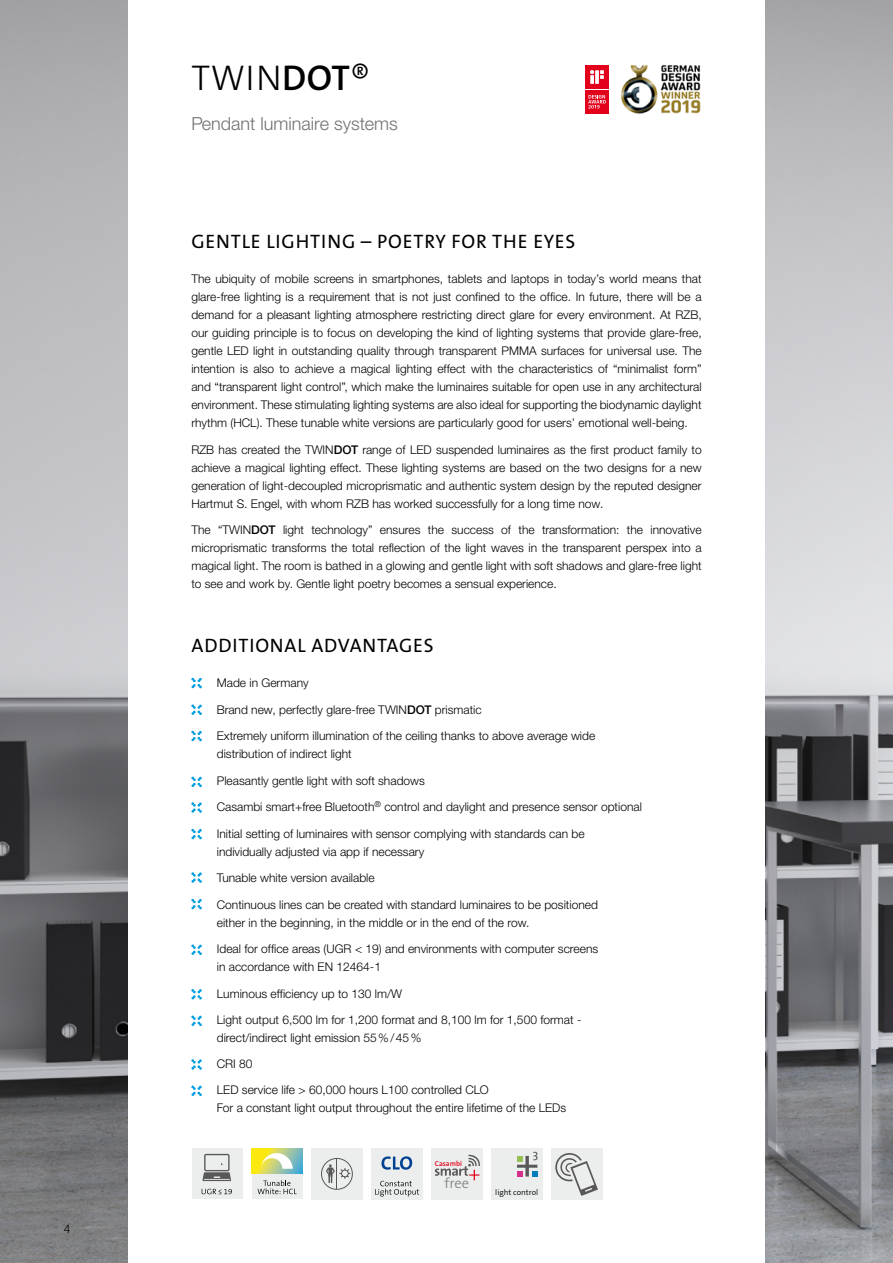
<style>
.page{position:relative;width:893px;height:1263px;background:#fff}
.page>*{position:absolute;margin:0;border:0;box-sizing:border-box;transform-origin:0 0}
.t1{font:300 36px "The Sans B W3";color:#000}
.t2{font:19.5px "The Sans B W5 Plain";letter-spacing:.045em;color:#000}
.t3{font:300 18px "Helvetica Neue LTW1 G";color:#707172}
.t4{font:300 14.55px "The Sans B W4";color:#87888a}
.t5{font:300 12px/18px "Helvetica Neue LTW1 G";color:#000}
.t6{font:300 7.95px "The Sans B W4";color:#000}
.t7{font:600 7.2px "The Sans B W6";color:#e2001a}
.s1{font-family:"The Sans B W6";font-weight:600}
.s2{font-weight:500}
</style>
<div class="page">
<img style="left:765px;top:0;width:128px;height:1263px">
<img style="left:0;top:0;width:128px;height:1263px">
<div style="left:491px;top:1148px;width:51px;height:51px;background:#eceded"></div>
<svg style="left:517px;top:1152px;width:21px;height:24px"></svg>
<div style="left:551px;top:1148px;width:51px;height:51px;background:#eceded"></div>
<svg style="left:555px;top:1153px;width:43px;height:43px"></svg>
<div style="left:252px;top:1148px;width:50px;height:51px;background:#eceded"></div>
<svg style="left:258px;top:1180px;width:39px;height:14px"></svg>
<svg style="left:252px;top:1148px;width:50px;height:25px"></svg>
<svg style="left:261px;top:1153px;width:32px;height:16px"></svg>
<div style="left:192px;top:1148px;width:51px;height:51px;background:#eceded"></div>
<svg style="left:202px;top:1189px;width:30px;height:5px"></svg>
<svg style="left:203px;top:1154px;width:28px;height:27px"></svg>
<div style="left:431px;top:1148px;width:51px;height:51px;background:#eceded"></div>
<svg style="left:435px;top:1154px;width:45px;height:26px"></svg>
<div style="left:371px;top:1148px;width:52px;height:51px;background:#eceded"></div>
<svg style="left:375px;top:1181px;width:44px;height:15px"></svg>
<svg style="left:381px;top:1156px;width:31px;height:14px"></svg>
<div style="left:311px;top:1148px;width:52px;height:51px;background:#eceded"></div>
<svg style="left:321px;top:1158px;width:32px;height:32px"></svg>
<hr style="left:337px;top:1158px;width:1px;height:31px;background:#58585a">
<svg style="left:191px;top:678px;width:11px;height:10px"></svg>
<svg style="left:191px;top:704px;width:11px;height:11px"></svg>
<svg style="left:191px;top:731px;width:11px;height:10px"></svg>
<svg style="left:191px;top:776px;width:11px;height:11px"></svg>
<svg style="left:191px;top:802px;width:11px;height:11px"></svg>
<svg style="left:191px;top:829px;width:11px;height:10px"></svg>
<svg style="left:191px;top:872px;width:11px;height:11px"></svg>
<svg style="left:191px;top:899px;width:11px;height:10px"></svg>
<svg style="left:191px;top:944px;width:11px;height:11px"></svg>
<svg style="left:191px;top:989px;width:11px;height:11px"></svg>
<svg style="left:191px;top:1015px;width:11px;height:11px"></svg>
<svg style="left:191px;top:1059px;width:11px;height:11px"></svg>
<svg style="left:191px;top:1085px;width:11px;height:11px"></svg>
<img style="left:620px;top:65px;width:81px;height:49px">
<svg style="left:584px;top:64px;width:26px;height:51px"></svg>
<div style="left:585px;top:90px;width:24px;height:23px;background:#e2001a"></div>
<div style="left:585px;top:65px;width:24px;height:24px;background:#e2001a"></div>
<svg style="left:595px;top:70px;width:4px;height:14px"></svg>
<svg style="left:600px;top:70px;width:4px;height:9px"></svg>
<svg style="left:590px;top:70px;width:4px;height:14px"></svg>
<svg style="left:588px;top:95px;width:18px;height:14px"></svg>
<p class="t5" style="left:64px;top:1220px;width:8px">4</p>
<h1 class="t1" style="left:192px;top:55px;width:180px">TWIN<span class="s1">DOT</span>®</h1>
<h3 class="t3" style="left:191px;top:113px;width:208px">Pendant luminaire systems</h3>
<h2 class="t2" style="left:191px;top:229px;width:385px">GENTLE LIGHTING – POETRY FOR THE EYES</h2>
<p class="t5" style="left:191px;top:270px;width:512px;text-align:justify">The ubiquity of mobile screens in smartphones, tablets and laptops in today’s world means that glare-free lighting is a requirement that is not just confined to the office. In future, there will be a demand for a pleasant lighting atmosphere restricting direct glare for every environment. At RZB, our guiding principle is to focus on developing the kind of lighting systems that provide glare-free, gentle LED light in outstanding quality through transparent PMMA surfaces for universal use. The intention is also to achieve a magical lighting effect with the characteristics of “minimalist form” and “transparent light control”, which make the luminaires suitable for open use in any architectural environment. These stimulating lighting systems are also ideal for supporting the biodynamic daylight rhythm (HCL). These tunable white versions are particularly good for users’ emotional well-being.</p>
<p class="t5" style="left:191px;top:440px;width:512px;text-align:justify">RZB has created the TWIN<span class="s2">DOT</span> range of LED suspended luminaires as the first product family to achieve a magical lighting effect. These lighting systems are based on the two designs for a new generation of light-decoupled microprismatic and authentic system design by the reputed designer Hartmut S. Engel, with whom RZB has worked successfully for a long time now.</p>
<p class="t5" style="left:191px;top:521px;width:512px;text-align:justify">The “TWIN<span class="s2">DOT</span> light technology” ensures the success of the transformation: the innovative microprismatic transforms the total reflection of the light waves in the transparent perspex into a magical light. The room is bathed in a glowing and gentle light with soft shadows and glare-free light to see and work by. Gentle light poetry becomes a sensual experience.</p>
<h2 class="t2" style="left:191px;top:633px;width:244px">ADDITIONAL ADVANTAGES</h2>
<p class="t5" style="left:217px;top:674px;width:93px">Made in Germany</p>
<p class="t5" style="left:217px;top:700px;width:266px">Brand new, perfectly glare-free TWIN<span class="s2">DOT</span> prismatic</p>
<p class="t5" style="left:217px;top:727px;width:380px">Extremely uniform illumination of the ceiling thanks to above average wide distribution of indirect light</p>
<p class="t5" style="left:217px;top:771px;width:210px">Pleasantly gentle light with soft shadows</p>
<p class="t5" style="left:217px;top:798px;width:427px">Casambi smart+free Bluetooth<sup>®</sup> control and daylight and presence sensor optional</p>
<p class="t5" style="left:217px;top:824px;width:369px">Initial setting of luminaires with sensor complying with standards can be individually adjusted via app if necessary</p>
<p class="t5" style="left:217px;top:869px;width:159px">Tunable white version available</p>
<p class="t5" style="left:217px;top:895px;width:383px">Continuous lines can be created with standard luminaires to be positioned either in the beginning, in the middle or in the end of the row.</p>
<p class="t5" style="left:217px;top:940px;width:383px">Ideal for office areas (UGR &lt; 19) and environments with computer screens in accordance with EN 12464-1</p>
<p class="t5" style="left:217px;top:984px;width:187px">Luminous efficiency up to 130 lm/W</p>
<p class="t5" style="left:217px;top:1011px;width:366px">Light output 6,500 lm for 1,200 format and 8,100 lm for 1,500 format - direct/indirect light emission 55%/45%</p>
<p class="t5" style="left:217px;top:1054px;width:37px">CRI 80</p>
<p class="t5" style="left:217px;top:1081px;width:351px">LED service life &gt; 60,000 hours L100 controlled CLO<br>For a constant light output throughout the entire lifetime of the LEDs</p>
<p class="t7" style="left:435px;top:1158px;width:29px">Casambi</p>
<p class="t4" style="left:444px;top:1174px;width:26px">free</p>
<p class="t6" style="left:495px;top:1187px;width:44px">light control</p>
</div>
